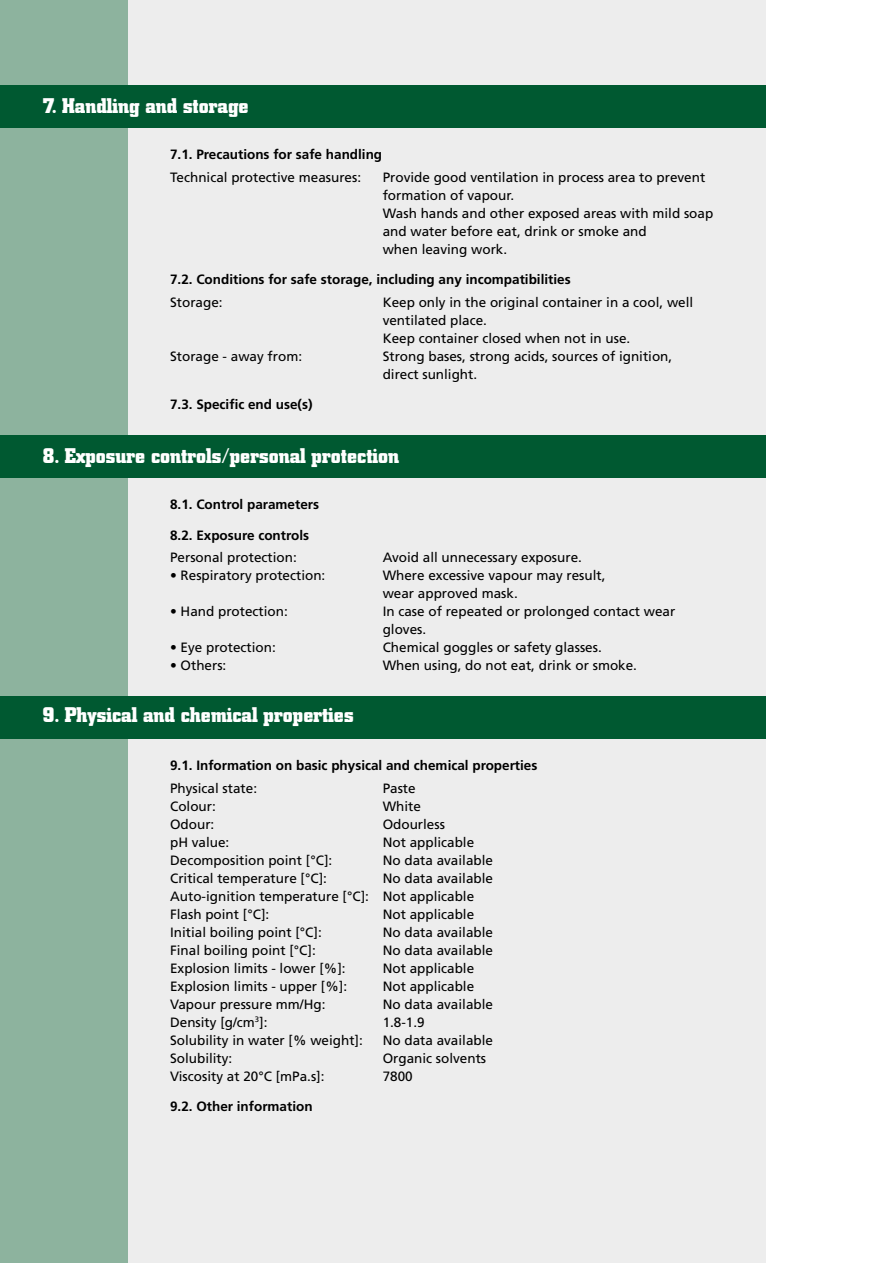
<style>
.page{position:relative;width:893px;height:1263px;background:#fff}
.page>*{position:absolute;margin:0;border:0;box-sizing:border-box;transform-origin:0 0}
.t1{font:700 21px "City";color:#fff}
.t2{font:13.5px/18px "Frutiger";color:#000}
.t3{font:700 13.5px "Frutiger";color:#000}
</style>
<div class="page">
<div style="left:0;top:0;width:765px;height:1263px;background:#ededed"></div>
<div style="left:0;top:0;width:128px;height:1263px;background:#8db39e"></div>
<div style="left:0;top:85px;width:765px;height:43px;background:#005931"></div>
<div style="left:0;top:435px;width:765px;height:42px;background:#005931"></div>
<div style="left:0;top:696px;width:765px;height:43px;background:#005931"></div>
<h1 class="t1" style="left:43px;top:94px;width:208px">7. Handling and storage</h1>
<p class="t3" style="left:170px;top:147px;width:214px">7.1. Precautions for safe handling</p>
<p class="t2" style="left:170px;top:168px;width:193px">Technical protective measures:</p>
<p class="t2" style="left:383px;top:168px;width:332px">Provide good ventilation in process area to prevent formation of vapour.<br>Wash hands and other exposed areas with mild soap and water before eat, drink or smoke and<br>when leaving work.</p>
<p class="t3" style="left:170px;top:272px;width:402px">7.2. Conditions for safe storage, including any incompatibilities</p>
<p class="t2" style="left:170px;top:293px;width:54px">Storage:</p>
<p class="t2" style="left:383px;top:293px;width:312px">Keep only in the original container in a cool, well ventilated place.<br>Keep container closed when not in use.</p>
<p class="t2" style="left:170px;top:347px;width:134px">Storage - away from:</p>
<p class="t2" style="left:383px;top:347px;width:291px">Strong bases, strong acids, sources of ignition, direct sunlight.</p>
<p class="t3" style="left:170px;top:397px;width:144px">7.3. Specific end use(s)</p>
<h1 class="t1" style="left:43px;top:444px;width:358px">8. Exposure controls/personal protection</h1>
<p class="t3" style="left:170px;top:497px;width:151px">8.1. Control parameters</p>
<p class="t3" style="left:170px;top:527px;width:141px">8.2. Exposure controls</p>
<p class="t2" style="left:170px;top:548px;width:128px">Personal protection:</p>
<p class="t2" style="left:383px;top:548px;width:201px">Avoid all unnecessary exposure.</p>
<p class="t2" style="left:170px;top:566px;width:157px">• Respiratory protection:</p>
<p class="t2" style="left:383px;top:566px;width:224px">Where excessive vapour may result, wear approved mask.</p>
<p class="t2" style="left:170px;top:602px;width:119px">• Hand protection:</p>
<p class="t2" style="left:383px;top:602px;width:294px">In case of repeated or prolonged contact wear gloves.</p>
<p class="t2" style="left:170px;top:638px;width:107px">• Eye protection:</p>
<p class="t2" style="left:383px;top:638px;width:221px">Chemical goggles or safety glasses.</p>
<p class="t2" style="left:170px;top:656px;width:58px">• Others:</p>
<p class="t2" style="left:383px;top:656px;width:256px">When using, do not eat, drink or smoke.</p>
<h1 class="t1" style="left:43px;top:703px;width:313px">9. Physical and chemical properties</h1>
<p class="t3" style="left:170px;top:758px;width:369px">9.1. Information on basic physical and chemical properties</p>
<p class="t2" style="left:170px;top:779px;width:89px">Physical state:</p>
<p class="t2" style="left:383px;top:779px;width:35px">Paste</p>
<p class="t2" style="left:170px;top:797px;width:47px">Colour:</p>
<p class="t2" style="left:383px;top:797px;width:40px">White</p>
<p class="t2" style="left:170px;top:815px;width:46px">Odour:</p>
<p class="t2" style="left:383px;top:815px;width:64px">Odourless</p>
<p class="t2" style="left:170px;top:833px;width:61px">pH value:</p>
<p class="t2" style="left:383px;top:833px;width:93px">Not applicable</p>
<p class="t2" style="left:170px;top:851px;width:164px">Decomposition point [°C]:</p>
<p class="t2" style="left:383px;top:851px;width:112px">No data available</p>
<p class="t2" style="left:170px;top:869px;width:158px">Critical temperature [°C]:</p>
<p class="t2" style="left:170px;top:869px;width:324px;text-indent:213px">No data available<br>Auto-ignition temperature [°C]: Not applicable<br>Flash point [°C]:</p>
<p class="t2" style="left:383px;top:905px;width:93px">Not applicable</p>
<p class="t2" style="left:170px;top:923px;width:153px">Initial boiling point [°C]:</p>
<p class="t2" style="left:383px;top:923px;width:112px">No data available</p>
<p class="t2" style="left:170px;top:941px;width:147px">Final boiling point [°C]:</p>
<p class="t2" style="left:383px;top:941px;width:112px">No data available</p>
<p class="t2" style="left:170px;top:959px;width:177px">Explosion limits - lower [%]:</p>
<p class="t2" style="left:383px;top:959px;width:93px">Not applicable</p>
<p class="t2" style="left:170px;top:977px;width:179px">Explosion limits - upper [%]:</p>
<p class="t2" style="left:383px;top:977px;width:93px">Not applicable</p>
<p class="t2" style="left:170px;top:995px;width:157px">Vapour pressure mm/Hg:</p>
<p class="t2" style="left:383px;top:995px;width:112px">No data available</p>
<p class="t2" style="left:170px;top:1013px;width:99px">Density [g/cm<sup>3</sup>]:</p>
<p class="t2" style="left:383px;top:1013px;width:44px">1.8-1.9</p>
<p class="t2" style="left:170px;top:1031px;width:194px">Solubility in water [% weight]:</p>
<p class="t2" style="left:383px;top:1031px;width:112px">No data available</p>
<p class="t2" style="left:170px;top:1049px;width:64px">Solubility:</p>
<p class="t2" style="left:383px;top:1049px;width:105px">Organic solvents</p>
<p class="t2" style="left:170px;top:1067px;width:156px">Viscosity at 20°C [mPa.s]:</p>
<p class="t2" style="left:383px;top:1067px;width:32px">7800</p>
<p class="t3" style="left:170px;top:1099px;width:144px">9.2. Other information</p>
</div>
